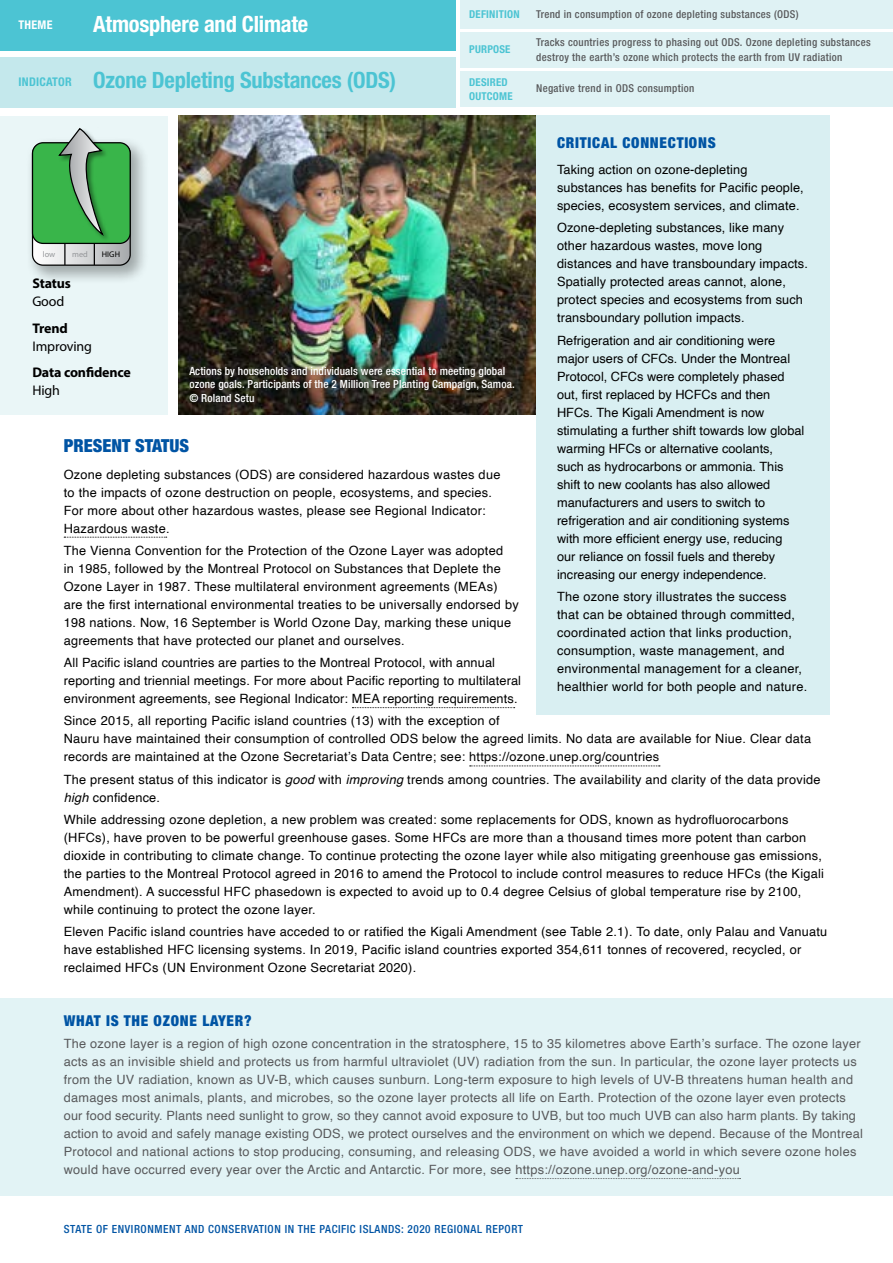
<style>
.page{position:relative;width:893px;height:1263px;background:#fff}
.page>*{position:absolute;margin:0;border:0;box-sizing:border-box;transform-origin:0 0}
.t1{font:700 condensed 22.5px "Helvetica Neue LT Pro";letter-spacing:-.01em;color:#4cc4d3}
.t2{font:700 condensed 22.5px "Helvetica Neue LT Pro";letter-spacing:-.01em;color:#fff}
.t3{font:700 condensed 21px "Helvetica Neue LT Pro";color:#fff}
.t4{font:900 condensed 18px "Helvetica Neue LT Pro";color:#0054a4}
.t5{font:900 condensed 15px "Helvetica Neue LT Pro";letter-spacing:.05em;color:#0054a4}
.t6{font:700 13.95px "Myriad Pro";letter-spacing:-.01em;color:#000}
.t7{font:13.95px "Myriad Pro";letter-spacing:-.01em;color:#000}
.t8{font:12.75px/18px "Helvetica";letter-spacing:.02em;color:#000}
.t9{font:12.75px/18px "Helvetica";letter-spacing:.02em;color:#58595b}
.t10{font:12.75px/18px "Helvetica";color:#000}
.t11{font:700 condensed 12px "Helvetica Neue LT Pro";letter-spacing:.02em;color:#fff}
.t12{font:500 condensed 11.25px/13.5px "Helvetica Neue LT Pro";letter-spacing:.01em;color:#fff}
.t13{font:500 condensed 11.25px "Helvetica Neue LT Pro";letter-spacing:.05em;color:#0054a4}
.t14{font:500 condensed 10.8px/14.9px "Helvetica Neue LT Pro";letter-spacing:.03em;color:#58595b}
.t15{font:700 condensed 10.8px/13.5px "Helvetica Neue LT Pro";letter-spacing:.02em;color:#4cc4d3}
.t16{font:8.25px "Myriad Pro";letter-spacing:-.01em;color:#939598}
.t17{font:8.25px "Myriad Pro";color:#000}
.s1{font-size:12px}
.s2{font-style:italic}
</style>
<div class="page">
<div style="left:0;top:116px;width:167px;height:298px;background:#eaf6f7"></div>
<img style="left:179px;top:116px;width:357px;height:298px">
<svg style="left:64px;top:537px;width:103px;height:1px"></svg>
<svg style="left:352px;top:707px;width:163px;height:1px"></svg>
<svg style="left:470px;top:765px;width:190px;height:1px"></svg>
<div style="left:536px;top:116px;width:293px;height:599px;background:#d9eff2"></div>
<div style="left:0;top:998px;width:893px;height:197px;background:#e2f3f5"></div>
<svg style="left:516px;top:1178px;width:224px;height:1px"></svg>
<div style="left:0;top:57px;width:455px;height:50px;background:#c4e8ec"></div>
<div style="left:0;top:0;width:455px;height:50px;background:#4cc4d3"></div>
<div style="left:461px;top:0;width:432px;height:28px;background:#dff2f4"></div>
<div style="left:461px;top:32px;width:432px;height:36px;background:#dff2f4"></div>
<div style="left:461px;top:71px;width:432px;height:36px;background:#dff2f4"></div>
<div style="left:25px;top:136px;width:125px;height:149px;background:#000;opacity:.32"></div>
<svg style="left:33px;top:128px;width:97px;height:137px;background:#6ab576"></svg>
<p class="t11" style="left:19px;top:17px;width:35px">THEME</p>
<h1 class="t2" style="left:93px;top:10px;width:217px">Atmosphere and Climate</h1>
<h2 class="t3" style="left:93px;top:11px;width:42px">Land</h2>
<h1 class="t1" style="left:19px;top:66px;width:379px"><span class="s1">INDICATOR</span> Ozone Depleting Substances (ODS)</h1>
<p class="t15" style="left:469px;top:8px;width:52px">DEFINITION</p>
<p class="t15" style="left:469px;top:42px;width:43px">PURPOSE</p>
<p class="t15" style="left:469px;top:75px;width:45px">DESIRED<br>OUTCOME</p>
<p class="t14" style="left:536px;top:6px;width:264px">Trend in consumption of ozone depleting substances (ODS)</p>
<p class="t14" style="left:536px;top:34px;width:336px">Tracks countries progress to phasing out ODS. Ozone depleting substances destroy the earth’s ozone which protects the earth from UV radiation</p>
<p class="t14" style="left:536px;top:80px;width:160px">Negative trend in ODS consumption</p>
<p class="t5" style="left:557px;top:133px;width:160px">CRITICAL CONNECTIONS</p>
<p class="t8" style="left:557px;top:161px;width:248px">Taking action on ozone-depleting substances has benefits for Pacific people, species, ecosystem services, and climate.</p>
<p class="t8" style="left:557px;top:219px;width:252px">Ozone-depleting substances, like many other hazardous wastes, move long distances and have transboundary impacts.<br>Spatially protected areas cannot, alone, protect species and ecosystems from such transboundary pollution impacts.</p>
<p class="t10" style="left:557px;top:331px;width:249px">Refrigeration and air conditioning were major users of CFCs. Under the Montreal Protocol, CFCs were completely phased out, first replaced by HCFCs and then HFCs. The Kigali Amendment is now stimulating a further shift towards low global warming HFCs or alternative coolants,<br>such as hydrocarbons or ammonia. This shift to new coolants has also allowed manufacturers and users to switch to refrigeration and air conditioning systems with more efficient energy use, reducing<br>our reliance on fossil fuels and thereby increasing our energy independence.</p>
<p class="t8" style="left:557px;top:588px;width:252px">The ozone story illustrates the success that can be obtained through committed, coordinated action that links production, consumption, waste management, and environmental management for a cleaner, healthier world for both people and nature.</p>
<p class="t16" style="left:43px;top:249px;width:14px">low</p>
<p class="t16" style="left:72px;top:249px;width:17px">med</p>
<p class="t17" style="left:102px;top:249px;width:20px">HIGH</p>
<p class="t6" style="left:32px;top:274px;width:40px">Status</p>
<p class="t7" style="left:32px;top:293px;width:33px">Good</p>
<p class="t6" style="left:32px;top:319px;width:37px">Trend</p>
<p class="t7" style="left:32px;top:337px;width:61px">Improving</p>
<p class="t6" style="left:32px;top:363px;width:100px">Data confidence</p>
<p class="t7" style="left:32px;top:382px;width:29px">High</p>
<p class="t12" style="left:189px;top:364px;width:327px">Actions by households and individuals were essential to meeting global ozone goals. Participants of the 2 Million Tree Planting Campaign, Samoa. © Roland Setu</p>
<h3 class="t4" style="left:64px;top:435px;width:127px">PRESENT STATUS</h3>
<p class="t8" style="left:64px;top:465px;width:438px">Ozone depleting substances (ODS) are considered hazardous wastes due to the impacts of ozone destruction on people, ecosystems, and species.<br>For more about other hazardous wastes, please see Regional Indicator:<br>Hazardous waste.</p>
<p class="t8" style="left:64px;top:542px;width:456px">The Vienna Convention for the Protection of the Ozone Layer was adopted<br>in 1985, followed by the Montreal Protocol on Substances that Deplete the Ozone Layer in 1987. These multilateral environment agreements (MEAs) are the first international environmental treaties to be universally endorsed by 198 nations. Now, 16 September is World Ozone Day, marking these unique agreements that have protected our planet and ourselves.</p>
<p class="t8" style="left:64px;top:654px;width:459px">All Pacific island countries are parties to the Montreal Protocol, with annual reporting and triennial meetings. For more about Pacific reporting to multilateral environment agreements, see Regional Indicator: MEA reporting requirements.</p>
<p class="t8" style="left:64px;top:712px;width:749px">Since 2015, all reporting Pacific island countries (13) with the exception of<br>Nauru have maintained their consumption of controlled ODS below the agreed limits. No data are available for Niue. Clear data records are maintained at the Ozone Secretariat’s Data Centre; see: https://ozone.unep.org/countries</p>
<p class="t8" style="left:64px;top:771px;width:758px">The present status of this indicator is <span class="s2">good</span> with <span class="s2">improving</span> trends among countries. The availability and clarity of the data provide <span class="s2">high</span> confidence.</p>
<p class="t8" style="left:64px;top:811px;width:762px">While addressing ozone depletion, a new problem was created: some replacements for ODS, known as hydrofluorocarbons (HFCs), have proven to be powerful greenhouse gases. Some HFCs are more than a thousand times more potent than carbon dioxide in contributing to climate change. To continue protecting the ozone layer while also mitigating greenhouse gas emissions, the parties to the Montreal Protocol agreed in 2016 to amend the Protocol to include control measures to reduce HFCs (the Kigali Amendment). A successful HFC phasedown is expected to avoid up to 0.4 degree Celsius of global temperature rise by 2100, while continuing to protect the ozone layer.</p>
<p class="t8" style="left:64px;top:923px;width:765px">Eleven Pacific island countries have acceded to or ratified the Kigali Amendment (see Table 2.1). To date, only Palau and Vanuatu have established HFC licensing systems. In 2019, Pacific island countries exported 354,611 tonnes of recovered, recycled, or reclaimed HFCs (UN Environment Ozone Secretariat 2020).</p>
<p class="t5" style="left:64px;top:1011px;width:189px">WHAT IS THE OZONE LAYER?</p>
<p class="t9" style="left:64px;top:1035px;width:801px">The ozone layer is a region of high ozone concentration in the stratosphere, 15 to 35 kilometres above Earth’s surface. The ozone layer acts as an invisible shield and protects us from harmful ultraviolet (UV) radiation from the sun. In particular, the ozone layer protects us from the UV radiation, known as UV-B, which causes sunburn. Long-term exposure to high levels of UV-B threatens human health and damages most animals, plants, and microbes, so the ozone layer protects all life on Earth. Protection of the ozone layer even protects our food security. Plants need sunlight to grow, so they cannot avoid exposure to UVB, but too much UVB can also harm plants. By taking action to avoid and safely manage existing ODS, we protect ourselves and the environment on which we depend. Because of the Montreal Protocol and national actions to stop producing, consuming, and releasing ODS, we have avoided a world in which severe ozone holes would have occurred every year over the Arctic and Antarctic. For more, see https://ozone.unep.org/ozone-and-you</p>
<p class="t13" style="left:64px;top:1222px;width:461px">STATE OF ENVIRONMENT AND CONSERVATION IN THE PACIFIC ISLANDS: 2020 REGIONAL REPORT</p>
</div>
